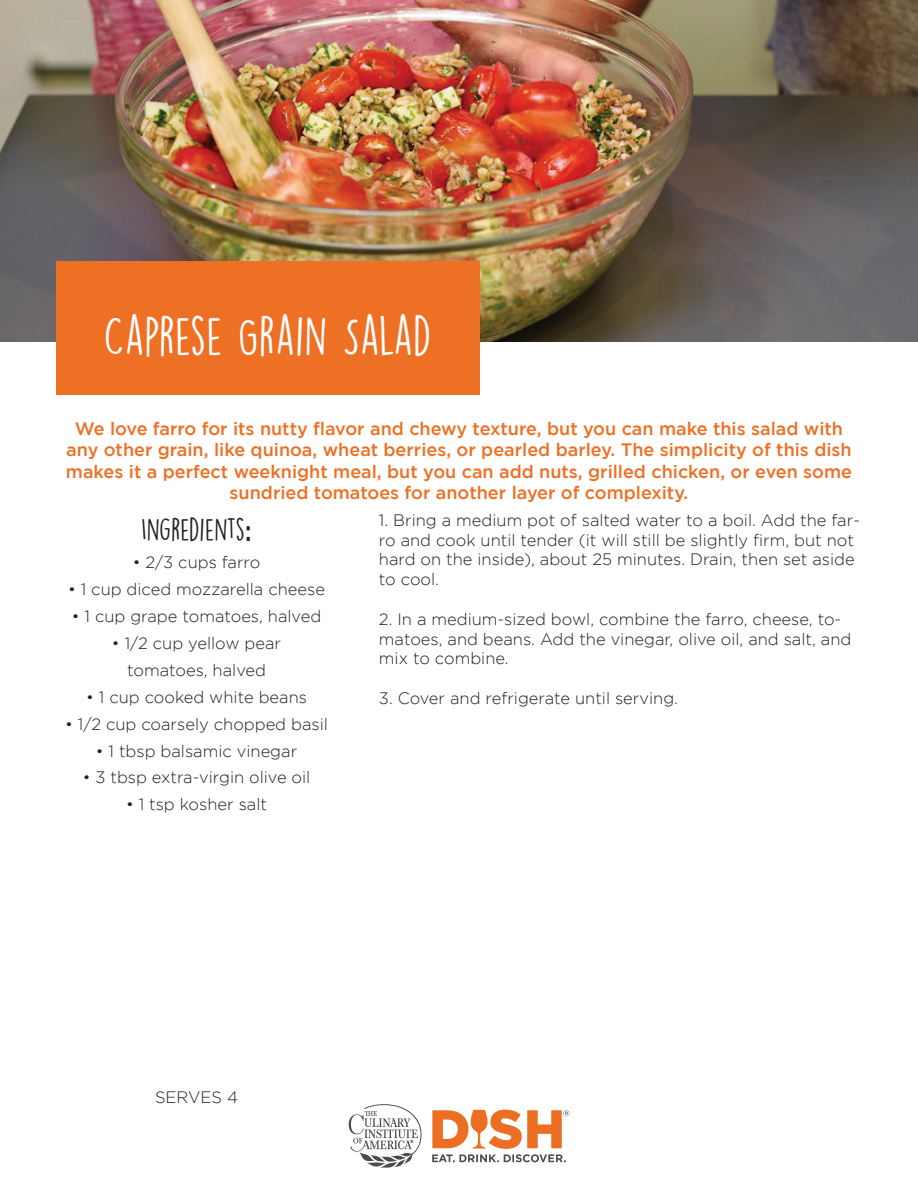
<style>
.page{position:relative;width:918px;height:1188px;background:#fff}
.page>*{position:absolute;margin:0;border:0;box-sizing:border-box;transform-origin:0 0}
.t1{font:49.5px "DK Lemon Yellow Sun";color:#fff}
.t2{font:28.5px "DK Lemon Yellow Sun";color:#231f20}
.t3{font:500 18px/21.6px "Gotham";color:#ed7025;text-align:center}
.t4{font:300 16.5px/19.8px "Gotham";color:#231f20}
.s1{font-family:"Raleway";font-weight:700}
</style>
<div class="page">
<img style="left:0;top:0;width:918px;height:341px">
<div style="left:56px;top:261px;width:424px;height:134px;background:#ed7025"></div>
<svg style="left:349px;top:1104px;width:73px;height:64px"></svg>
<svg style="left:432px;top:1110px;width:137px;height:52px"></svg>
<h1 class="t1" style="left:104px;top:305px;width:330px">CAPRESE GRAIN SALAD</h1>
<p class="t3" style="left:66px;top:417px;width:788px">We love farro for its nutty flavor and chewy texture, but you can make this salad with any other grain, like quinoa, wheat berries, or pearled barley. The simplicity of this dish makes it a perfect weeknight meal, but you can add nuts, grilled chicken, or even some sundried tomatoes for another layer of complexity.</p>
<h2 class="t2" style="left:141px;top:512px;width:112px">INGREDIENTS<span class="s1">:</span></h2>
<p class="t4" style="left:133px;top:552px;width:129px">• 2/3 cups farro</p>
<p class="t4" style="left:68px;top:579px;width:258px">• 1 cup diced mozzarella cheese</p>
<p class="t4" style="left:72px;top:606px;width:251px">• 1 cup grape tomatoes, halved</p>
<p class="t4" style="left:112px;top:629px;width:171px;line-height:27px;text-align:center">• 1/2 cup yellow pear tomatoes, halved</p>
<p class="t4" style="left:86px;top:687px;width:222px">• 1 cup cooked white beans</p>
<p class="t4" style="left:65px;top:714px;width:264px">• 1/2 cup coarsely chopped basil</p>
<p class="t4" style="left:96px;top:741px;width:203px">• 1 tbsp balsamic vinegar</p>
<p class="t4" style="left:83px;top:768px;width:229px">• 3 tbsp extra-virgin olive oil</p>
<p class="t4" style="left:126px;top:795px;width:143px">• 1 tsp kosher salt</p>
<p class="t4" style="left:379px;top:510px;width:483px">1. Bring a medium pot of salted water to a boil. Add the far&shy;ro and cook until tender (it will still be slightly firm, but not hard on the inside), about 25 minutes. Drain, then set aside to cool.</p>
<p class="t4" style="left:379px;top:609px;width:474px">2. In a medium-sized bowl, combine the farro, cheese, to&shy;matoes, and beans. Add the vinegar, olive oil, and salt, and mix to combine.</p>
<p class="t4" style="left:379px;top:688px;width:301px">3. Cover and refrigerate until serving.</p>
<p class="t4" style="left:155px;top:1087px;width:85px">SERVES 4</p>
</div>
